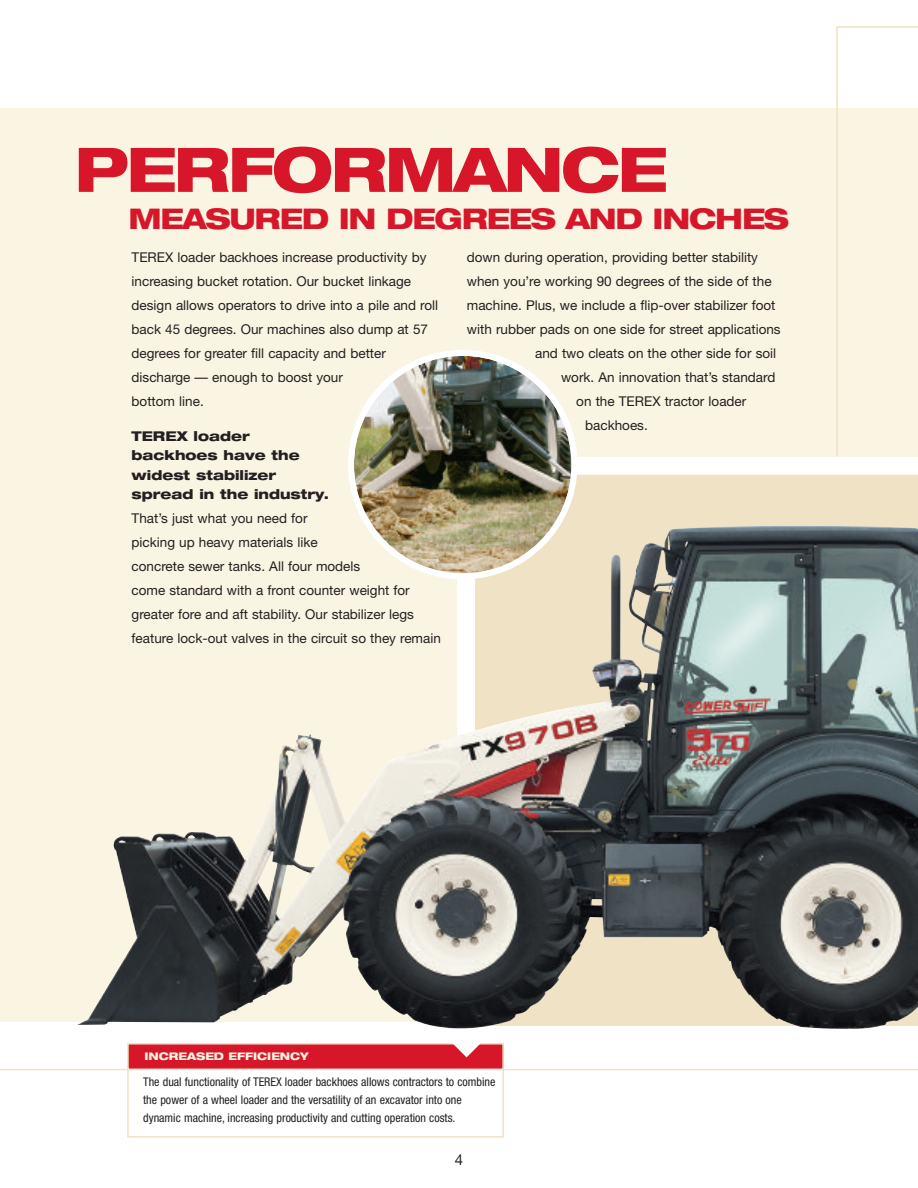
<style>
.page{position:relative;width:918px;height:1188px;background:#fff}
.page>*{position:absolute;margin:0;border:0;box-sizing:border-box;transform-origin:0 0}
.t1{font:800 expanded 61.5px "Helvetica Neue";letter-spacing:-.045em;color:#d71729}
.t2{font:800 expanded 28.5px "Helvetica Neue";letter-spacing:-.045em;color:#d71729}
.t3{font:15px "Helvetica Neue";color:#231f20}
.t4{font:13.5px/24px "Helvetica Neue";color:#231f20}
.t5{font:800 expanded 13.5px/19.5px "Helvetica Neue";color:#231f20}
.t6{font:condensed 12px/18px "Helvetica Neue";color:#231f20}
.t7{font:800 expanded 10.5px "Helvetica Neue";color:#faf4e3}
</style>
<div class="page">
<div style="left:0;top:108px;width:918px;height:913px;background:#faf4e3"></div>
<hr style="left:836px;top:27px;width:2px;height:999px;background:#efe2c5">
<hr style="left:836px;top:26px;width:82px;height:2px;background:#efe2c5">
<hr style="left:0;top:1069px;width:918px;height:1px;background:#efe2c5">
<img style="left:77px;top:456px;width:841px;height:569px">
<div style="left:127px;top:1065px;width:377px;height:73px;border:2px solid #efe2c5"></div>
<img style="left:348px;top:350px;width:230px;height:229px">
<div style="left:128px;top:1044px;width:375px;height:25px;background:#d71729"></div>
<div style="left:127px;top:1043px;width:377px;height:27px;border:2px solid #efe2c5"></div>
<svg style="left:452px;top:1043px;width:29px;height:14px"></svg>
<h1 class="t1" style="left:74px;top:146px;width:595px">PERFORMANCE</h1>
<h2 class="t2" style="left:128px;top:208px;width:662px">MEASURED IN DEGREES AND INCHES</h2>
<p class="t4" style="left:132px;top:247px;width:308px">TEREX loader backhoes increase productivity by increasing bucket rotation. Our bucket linkage design allows operators to drive into a pile and roll back 45 degrees. Our machines also dump at 57 degrees for greater fill capacity and better discharge — enough to boost your<br>bottom line.</p>
<p class="t5" style="left:132px;top:427px;width:199px">TEREX loader backhoes have the widest stabilizer spread in the industry.</p>
<p class="t4" style="left:132px;top:508px;width:311px">That’s just what you need for<br>picking up heavy materials like<br>concrete sewer tanks. All four models<br>come standard with a front counter weight for greater fore and aft stability. Our stabilizer legs feature lock-out valves in the circuit so they remain</p>
<p class="t4" style="left:467px;top:247px;width:293px">down during operation, providing better stability</p>
<p class="t4" style="left:467px;top:271px;width:306px">when you’re working 90 degrees of the side of the</p>
<p class="t4" style="left:467px;top:295px;width:310px">machine. Plus, we include a flip-over stabilizer foot</p>
<p class="t4" style="left:467px;top:319px;width:315px">with rubber pads on one side for street applications</p>
<p class="t4" style="left:535px;top:343px;width:243px">and two cleats on the other side for soil</p>
<p class="t4" style="left:561px;top:367px;width:216px">work. An innovation that’s standard</p>
<p class="t4" style="left:576px;top:391px;width:172px">on the TEREX tractor loader</p>
<p class="t4" style="left:585px;top:415px;width:64px">backhoes.</p>
<p class="t7" style="left:144px;top:1052px;width:166px">INCREASED EFFICIENCY</p>
<p class="t6" style="left:143px;top:1073px;width:354px">The dual functionality of TEREX loader backhoes allows contractors to combine the power of a wheel loader and the versatility of an excavator into one dynamic machine, increasing productivity and cutting operation costs.</p>
<p class="t3" style="left:455px;top:1154px;width:10px">4</p>
</div>
